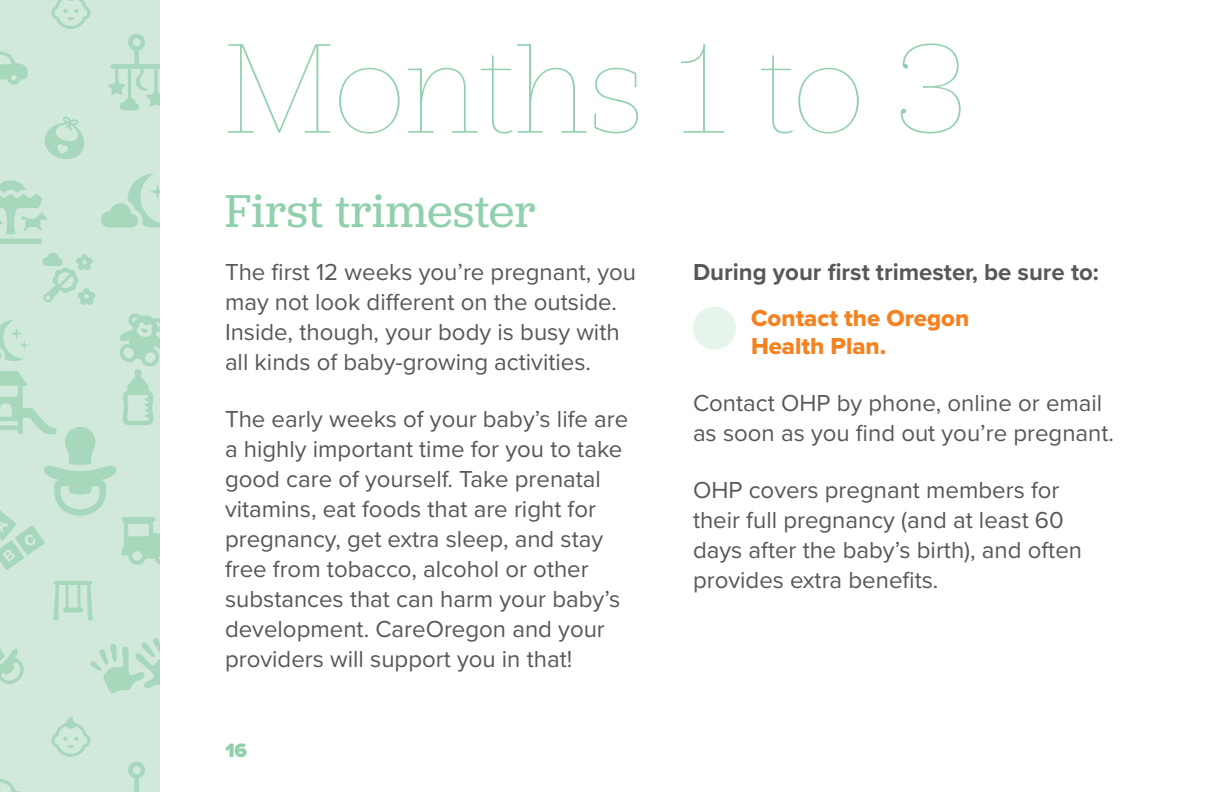
<style>
.page{position:relative;width:1224px;height:792px;background:#fff}
.page>*{position:absolute;margin:0;border:0;box-sizing:border-box;transform-origin:0 0}
.side_head{font:100 133.2px "Jubilat Super";color:#91d0ac}
.headline{font:48px "Jubilat";letter-spacing:.01em;color:#91d0ac}
.text{font:24px/30px "Proxima Nova";color:#57585a}
.text_less_space_befo{font:24px/30px "Proxima Nova";color:#57585a}
.text-2{font:700 24px "Proxima Nova";color:#57585a}
.checklist_head_text{font:24px/28px "Proxima Nova Extrabld";color:#f58220}
.t1{font:900 20px "Proxima Nova";color:#91d0ac}
</style>
<div class="page">
<svg style="left:0;top:0;width:159px;height:792px;background:#cbe6d5"></svg>
<div style="left:693px;top:306px;width:43px;height:44px;background:#e7f4eb;border-radius:50%"></div>
<p class="side_head" style="left:225px;top:6px;width:742px">Months 1 to 3</p>
<p class="headline" style="left:225px;top:181px;width:312px">First trimester</p>
<p class="text" style="left:225px;top:256px;width:413px">The first 12 weeks you’re pregnant, you may not look different on the outside.<br>Inside, though, your body is busy with all kinds of baby-growing activities.</p>
<p class="text" style="left:225px;top:403px;width:405px">The early weeks of your baby’s life are a highly important time for you to take good care of yourself. Take prenatal vitamins, eat foods that are right for pregnancy, get extra sleep, and stay free from tobacco, alcohol or other substances that can harm your baby’s development. CareOregon and your providers will support you in that!</p>
<p class="t1" style="left:225px;top:735px;width:24px">16</p>
<p class="text-2" style="left:693px;top:254px;width:407px">During your first trimester, be sure to:</p>
<p class="checklist_head_text" style="left:751px;top:304px;width:220px">Contact the Oregon<br>Health Plan.</p>
<p class="text_less_space_befo" style="left:693px;top:387px;width:423px">Contact OHP by phone, online or email as soon as you find out you’re pregnant.</p>
<p class="text" style="left:693px;top:474px;width:391px">OHP covers pregnant members for their full pregnancy (and at least 60 days after the baby’s birth), and often provides extra benefits.</p>
</div>
